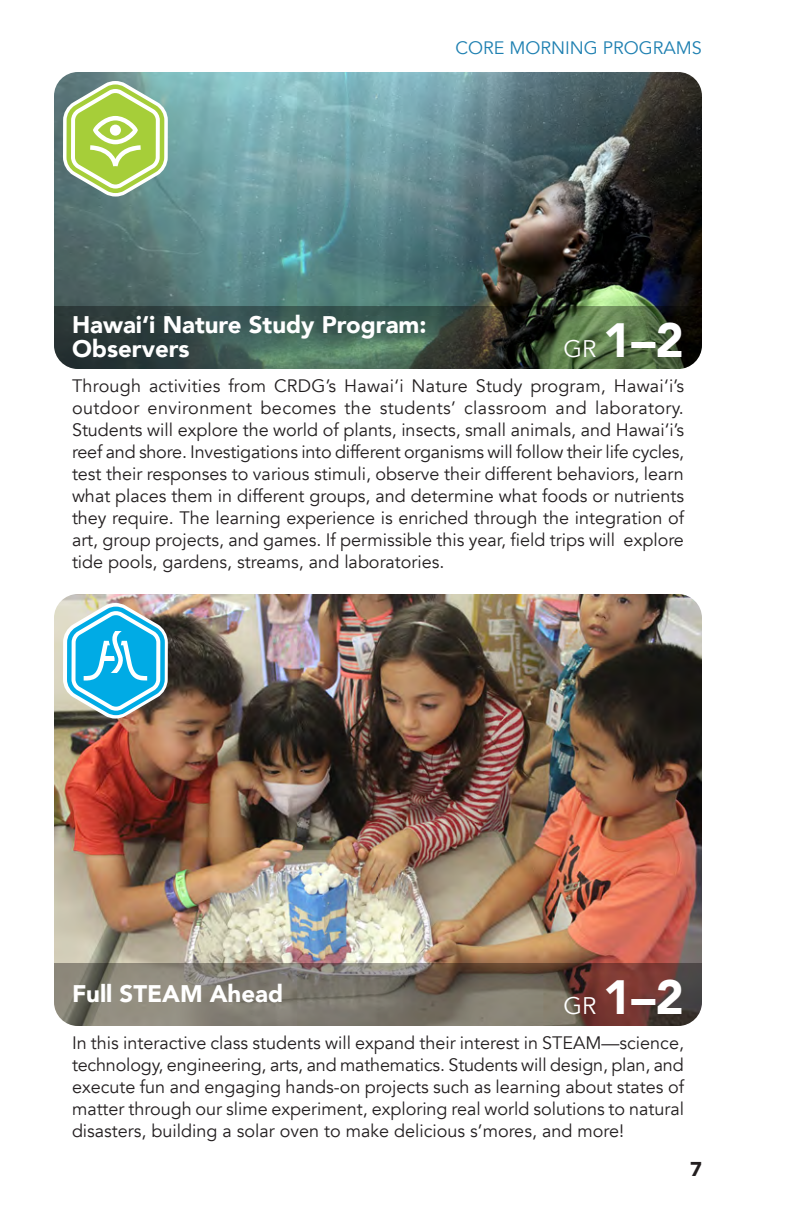
<style>
.page{position:relative;width:792px;height:1224px;background:#fff}
.page>*{position:absolute;margin:0;border:0;box-sizing:border-box;transform-origin:0 0}
.t1{font:900 48px "Avenir";color:#fff}
.Course_Heading{font:900 24px/24px "Avenir";color:#fff}
.t2{font:900 20px "Avenir";color:#231f20}
.Body-Gotham_8_11{font:18px/22px "Avenir";color:#231f20}
.t3{font:18px "Avenir";color:#1e80b1}
.s1{font-weight:400;font-size:24px}
</style>
<div class="page">
<img style="left:54px;top:72px;width:648px;height:234px">
<svg style="left:54px;top:306px;width:648px;height:63px;background:#3c5143"></svg>
<img style="left:54px;top:594px;width:648px;height:369px">
<svg style="left:54px;top:963px;width:648px;height:63px;background:#796b61"></svg>
<svg style="left:63px;top:81px;width:105px;height:116px"></svg>
<svg style="left:63px;top:603px;width:105px;height:116px"></svg>
<p class="t3" style="left:455px;top:37px;width:248px">CORE MORNING PROGRAMS</p>
<p class="Course_Heading" style="left:72px;top:312px;width:356px">Hawaiʻi Nature Study Program:<br>Observers</p>
<p class="t1" style="left:564px;top:299px;width:122px"><span class="s1">GR</span> 1–2</p>
<p class="Body-Gotham_8_11" style="left:72px;top:375px;width:614px">Through activities from CRDG’s Hawai‘i Nature Study program, Hawai‘i’s outdoor environment becomes the students’ classroom and laboratory.<br>Students will explore the world of plants, insects, small animals, and Hawai‘i’s reef and shore. Investigations into different organisms will follow their life cycles, test their responses to various stimuli, observe their different behaviors, learn what places them in different groups, and determine what foods or nutrients they require. The learning experience is enriched through the integration of art, group projects, and games. If permissible this year, field trips will explore tide pools, gardens, streams, and laboratories.</p>
<p class="Course_Heading" style="left:72px;top:981px;width:213px">Full STEAM Ahead</p>
<p class="t1" style="left:564px;top:956px;width:122px"><span class="s1">GR</span> 1–2</p>
<p class="Body-Gotham_8_11" style="left:72px;top:1032px;width:614px;text-align:justify">In this interactive class students will expand their interest in STEAM—science, technology, engineering, arts, and mathematics. Students will design, plan, and execute fun and engaging hands-on projects such as learning about states of matter through our slime experiment, exploring real world solutions to natural disasters, building a solar oven to make delicious s’mores, and more!</p>
<p class="t2" style="left:690px;top:1152px;width:13px">7</p>
</div>
